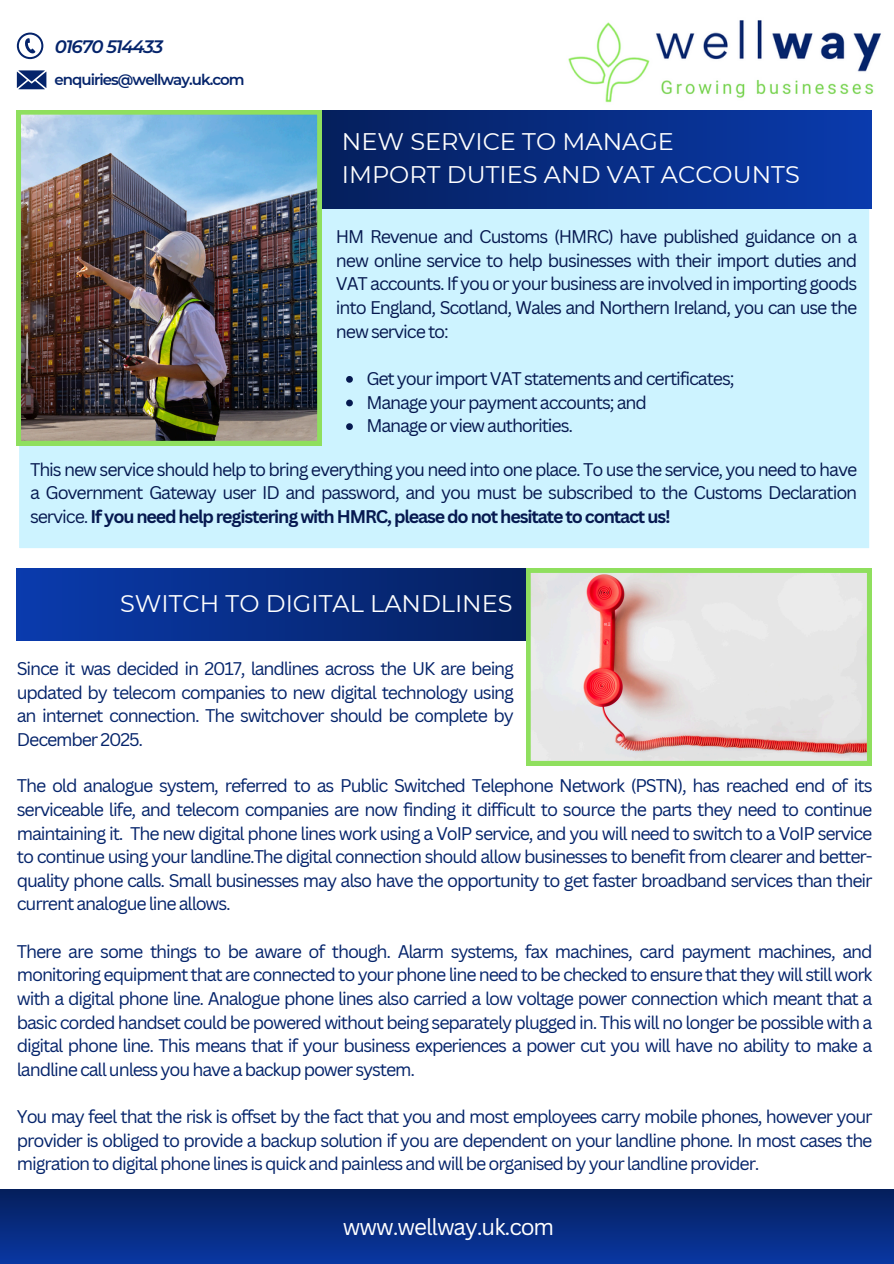
<style>
.page{position:relative;width:894px;height:1264px;background:#fff}
.page>*{position:absolute;margin:0;border:0;box-sizing:border-box;transform-origin:0 0}
.t1{font:24px/32.7px "Montserrat";color:#fff}
.t2{font:22.5px "Canva Sans";letter-spacing:-.05em;color:#fff}
.t3{font:italic 600 18px "Montserrat";letter-spacing:-.065em;color:#05246b}
.t4{font:17.85px/23.7px "Canva Sans";letter-spacing:-.065em;color:#05246b;text-align:justify}
.t5{font:17.85px/23.7px "Canva Sans";letter-spacing:-.065em;color:#061950;text-align:justify}
.t6{font:600 15px "Montserrat";letter-spacing:-.065em;color:#05246b}
.s1{font-weight:700}
</style>
<div class="page">
<div style="left:17px;top:208px;width:854px;height:340px;background:#cdf3ff"></div>
<div style="left:0;top:1189px;width:893px;height:74px;background:linear-gradient(to bottom,#051f5b,#0936a1)"></div>
<img style="left:568px;top:20px;width:313px;height:83px">
<div style="left:319px;top:110px;width:552px;height:98px;background:linear-gradient(to right,#07225c,#0939ad)"></div>
<img style="left:17px;top:110px;width:304px;height:335px">
<div style="left:17px;top:568px;width:520px;height:72px;background:linear-gradient(to right,#0a3bad,#051f5c)"></div>
<svg style="left:526px;top:568px;width:345px;height:197px;background:#ded3ca"></svg>
<svg style="left:346px;top:376px;width:7px;height:7px"></svg>
<svg style="left:346px;top:399px;width:7px;height:7px"></svg>
<svg style="left:346px;top:423px;width:7px;height:7px"></svg>
<svg style="left:17px;top:33px;width:26px;height:26px"></svg>
<svg style="left:17px;top:70px;width:29px;height:19px"></svg>
<h4 class="t3" style="left:55px;top:36px;width:110px">01670 514433</h4>
<h4 class="t6" style="left:54px;top:71px;width:192px">enquiries@wellway.uk.com</h4>
<p class="t1" style="left:342px;top:125px;width:459px">NEW SERVICE TO MANAGE<br>IMPORT DUTIES AND VAT ACCOUNTS</p>
<p class="t5" style="left:336px;top:224px;width:522px">HM Revenue and Customs (HMRC) have published guidance on a new online service to help businesses with their import duties and VAT accounts. If you or your business are involved in importing goods into England, Scotland, Wales and Northern Ireland, you can use the new service to:</p>
<h1 class="t5" style="left:366px;top:366px;width:369px">Get your import VAT statements and certificates;</h1>
<h4 class="t5" style="left:366px;top:390px;width:282px">Manage your payment accounts; and</h4>
<p class="t5" style="left:366px;top:413px;width:208px">Manage or view authorities.</p>
<h4 class="t5" style="left:30px;top:457px;width:828px">This new service should help to bring everything you need into one place. To use the service, you need to have a Government Gateway user ID and password, and you must be subscribed to the Customs Declaration service. <span class="s1">If you need help registering with HMRC, please do not hesitate to contact us!</span></h4>
<p class="t1" style="left:120px;top:586px;width:394px">SWITCH TO DIGITAL LANDLINES</p>
<p class="t4" style="left:17px;top:656px;width:498px">Since it was decided in 2017, landlines across the UK are being updated by telecom companies to new digital technology using an internet connection. The switchover should be complete by December 2025.</p>
<h4 class="t4" style="left:17px;top:773px;width:857px">The old analogue system, referred to as Public Switched Telephone Network (PSTN), has reached end of its serviceable life, and telecom companies are now finding it difficult to source the parts they need to continue maintaining it. The new digital phone lines work using a VoIP service, and you will need to switch to a VoIP service to continue using your landline.The digital connection should allow businesses to benefit from clearer and better&shy;quality phone calls. Small businesses may also have the opportunity to get faster broadband services than their current analogue line allows.</h4>
<p class="t4" style="left:17px;top:939px;width:857px">There are some things to be aware of though. Alarm systems, fax machines, card payment machines, and monitoring equipment that are connected to your phone line need to be checked to ensure that they will still work with a digital phone line. Analogue phone lines also carried a low voltage power connection which meant that a basic corded handset could be powered without being separately plugged in. This will no longer be possible with a digital phone line. This means that if your business experiences a power cut you will have no ability to make a landline call unless you have a backup power system.</p>
<h1 class="t4" style="left:17px;top:1104px;width:857px">You may feel that the risk is offset by the fact that you and most employees carry mobile phones, however your provider is obliged to provide a backup solution if you are dependent on your landline phone. In most cases the migration to digital phone lines is quick and painless and will be organised by your landline provider.</h1>
<p class="t2" style="left:343px;top:1210px;width:213px">www.wellway.uk.com</p>
</div>
